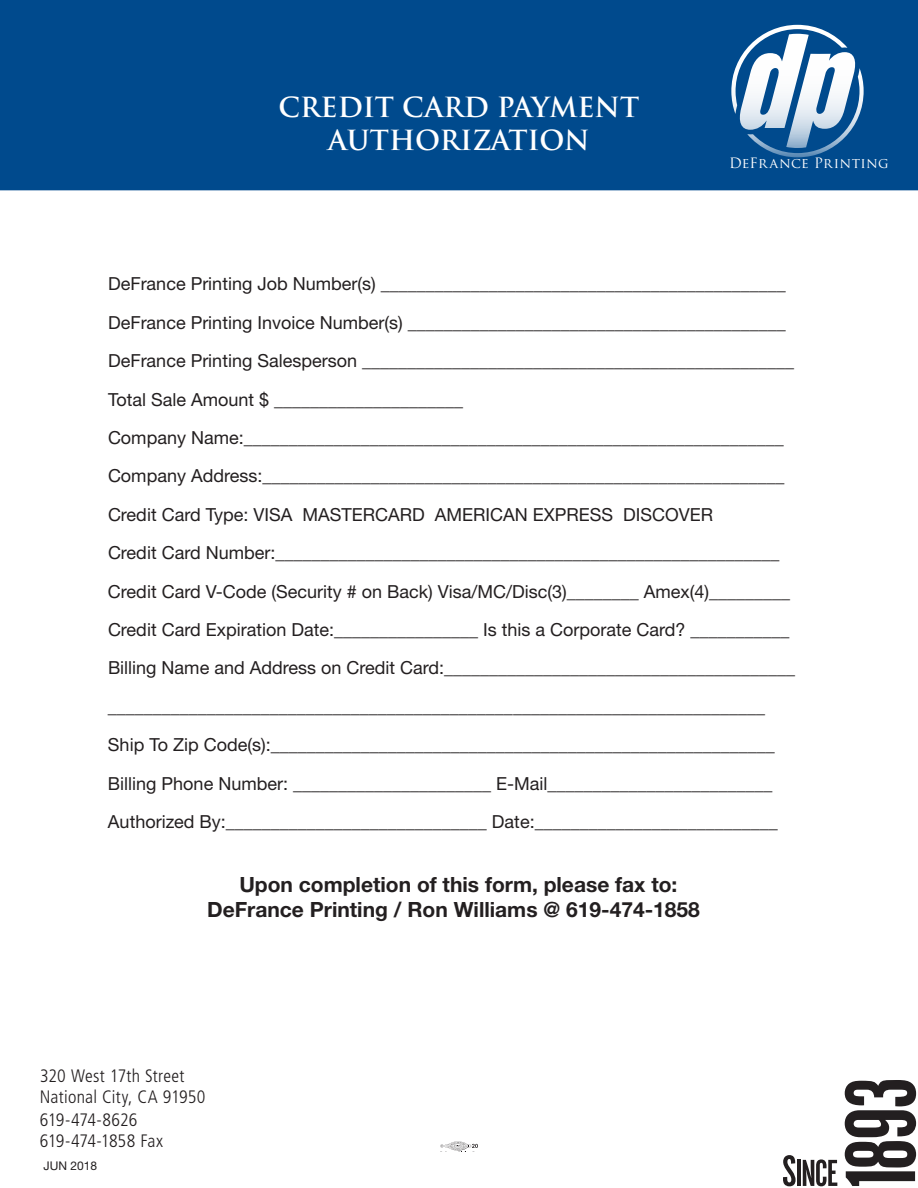
<style>
.page{position:relative;width:918px;height:1188px;background:#fff}
.page>*{position:absolute;margin:0;border:0;box-sizing:border-box;transform-origin:0 0}
.t1{font:700 27px/32.4px "Trajan Pro";color:#fff;text-align:center}
.t2{font:700 21px/25.2px "Helvetica Neue LT Std";color:#231f20;text-align:center}
.t3{font:18px/38.4px "Helvetica Neue LT Std";color:#231f20}
.t4{font:300 condensed 18px/21px "Frutiger";letter-spacing:.005em;color:#231f20}
.t5{font:300 condensed 18px/21px "Frutiger";letter-spacing:-.015em;color:#231f20}
.t6{font:13.95px "Trajan Pro";letter-spacing:.02em;color:#fff}
.t7{font:12px "Helvetica Neue LT Std";color:#231f20}
</style>
<div class="page">
<svg style="left:440px;top:1141px;width:38px;height:10px"></svg>
<svg style="left:845px;top:1080px;width:71px;height:106px"></svg>
<svg style="left:783px;top:1155px;width:13px;height:31px"></svg>
<hr style="left:797px;top:1160px;width:4px;height:26px;background:#231f20">
<svg style="left:803px;top:1159px;width:34px;height:27px"></svg>
<div style="left:0;top:0;width:918px;height:189px;background:#004a8d"></div>
<svg style="left:731px;top:24px;width:133px;height:134px"></svg>
<h1 class="t1" style="left:279px;top:92px;width:362px">CREDIT CARD PAYMENT<br>AUTHORIZATION</h1>
<p class="t6" style="left:729px;top:154px;width:161px">DeFrance Printing</p>
<p class="t3" style="left:108px;top:265px;width:689px">DeFrance Printing Job Number(s) _____________________________________________ DeFrance Printing Invoice Number(s) __________________________________________ DeFrance Printing Salesperson ________________________________________________ Total Sale Amount $ _____________________<br>Company Name:____________________________________________________________ Company Address:__________________________________________________________ Credit Card Type: VISA MASTERCARD AMERICAN EXPRESS DISCOVER<br>Credit Card Number:________________________________________________________ Credit Card V-Code (Security # on Back) Visa/MC/Disc(3)________ Amex(4)_________ Credit Card Expiration Date:________________ Is this a Corporate Card? ___________ Billing Name and Address on Credit Card:_______________________________________ _________________________________________________________________________ Ship To Zip Code(s):________________________________________________________ Billing Phone Number: ______________________ E-Mail_________________________ Authorized By:_____________________________ Date:___________________________</p>
<p class="t2" style="left:207px;top:871px;width:494px">Upon completion of this form, please fax to:<br>DeFrance Printing / Ron Williams @ 619-474-1858</p>
<p class="t4" style="left:40px;top:1065px;width:167px">320 West 17th Street<br>National City, CA 91950</p>
<p class="t5" style="left:40px;top:1109px;width:125px">619-474-8626<br>619-474-1858 Fax</p>
<p class="t7" style="left:44px;top:1159px;width:55px">JUN 2018</p>
</div>
